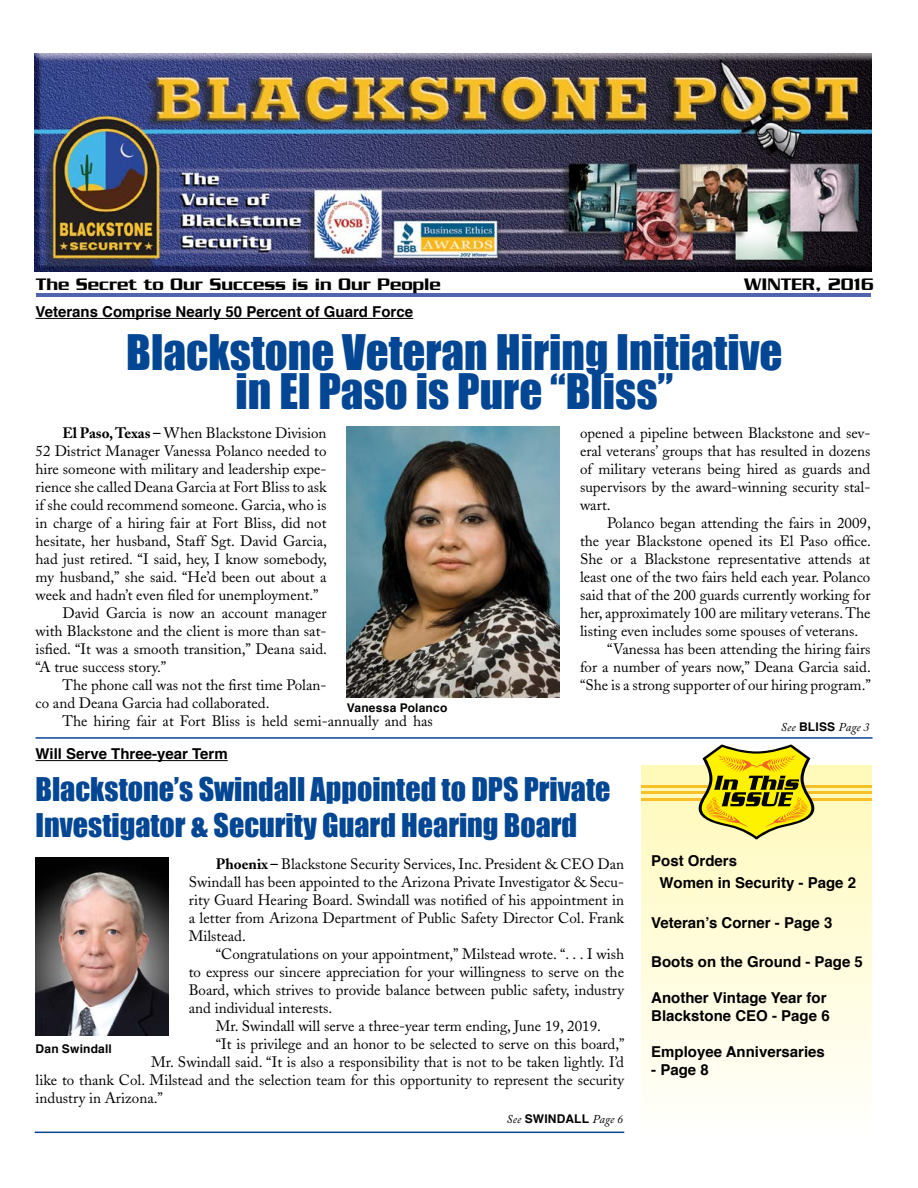
<style>
.page{position:relative;width:918px;height:1188px;background:#fff}
.page>*{position:absolute;margin:0;border:0;box-sizing:border-box;transform-origin:0 0}
.t1{font:45px/39px "Impact";color:#034694;text-align:center}
.t2{font:30px/36px "Impact";color:#034694}
.t3{font:500 18px "Serpentine";color:#000}
.t4{font:15px/18px "Adobe Caslon";color:#000;text-align:justify}
.t5{font:700 15px/21.6px "Helvetica";color:#000}
.t6{font:italic 12px "Adobe Caslon Pro";letter-spacing:.01em;color:#000}
.t7{font:700 12px "Helvetica";letter-spacing:.015em;color:#000}
.s1{font-weight:700}
.s2{font-family:"Helvetica";font-weight:700;font-style:normal}
</style>
<div class="page">
<div style="left:641px;top:765px;width:231px;height:368px;background:linear-gradient(to bottom,#fff9b8,#fffffc)"></div>
<img style="left:34px;top:53px;width:838px;height:219px">
<hr style="left:641px;top:785px;width:231px;height:3px;background:#f7c028">
<hr style="left:641px;top:791px;width:231px;height:3px;background:#f7c028">
<hr style="left:641px;top:798px;width:231px;height:3px;background:#f7c028">
<svg style="left:699px;top:744px;width:115px;height:95px"></svg>
<hr style="left:35px;top:1132px;width:589px;height:1px;background:#034694">
<hr style="left:36px;top:294px;width:834px;height:3px;background:#4f64ae">
<hr style="left:36px;top:318px;width:377px;height:1px;background:#000">
<hr style="left:36px;top:737px;width:837px;height:2px;background:#034694">
<img style="left:347px;top:427px;width:213px;height:271px">
<img style="left:36px;top:858px;width:132px;height:177px">
<hr style="left:36px;top:760px;width:192px;height:1px;background:#000">
<p class="t3" style="left:36px;top:274px;width:407px">The Secret to Our Success is in Our People</p>
<p class="t3" style="left:744px;top:274px;width:131px">WINTER, 2016</p>
<p class="t5" style="left:36px;top:301px;width:379px">Veterans Comprise Nearly 50 Percent of Guard Force</p>
<h1 class="t1" style="left:126px;top:332px;width:658px">Blackstone Veteran Hiring Initiative in El Paso is Pure “Bliss”</h1>
<p class="t4" style="left:63px;top:424px;width:266px"><span class="s1">El Paso, Texas –</span> When Blackstone Division</p>
<p class="t4" style="left:36px;top:442px;width:293px">52 District Manager Vanessa Polanco needed to</p>
<p class="t4" style="left:36px;top:460px;width:293px">hire someone with military and leadership expe-</p>
<p class="t4" style="left:36px;top:478px;width:293px">rience she called Deana Garcia at Fort Bliss to ask</p>
<p class="t4" style="left:36px;top:496px;width:293px">if she could recommend someone. Garcia, who is</p>
<p class="t4" style="left:36px;top:514px;width:292px">in charge of a hiring fair at Fort Bliss, did not</p>
<p class="t4" style="left:36px;top:532px;width:293px">hesitate, her husband, Staff Sgt. David Garcia,</p>
<p class="t4" style="left:36px;top:550px;width:293px">had just retired. “I said, hey, I know somebody,</p>
<p class="t4" style="left:36px;top:568px;width:293px">my husband,” she said. “He’d been out about a</p>
<p class="t4" style="left:36px;top:586px;width:285px">week and hadn’t even filed for unemployment.”</p>
<p class="t4" style="left:63px;top:604px;width:266px">David Garcia is now an account manager</p>
<p class="t4" style="left:36px;top:622px;width:292px">with Blackstone and the client is more than sat-</p>
<p class="t4" style="left:36px;top:640px;width:293px">isfied. “It was a smooth transition,” Deana said.</p>
<p class="t4" style="left:36px;top:658px;width:132px">“A true success story.”</p>
<p class="t4" style="left:63px;top:676px;width:266px">The phone call was not the first time Polan-</p>
<p class="t4" style="left:36px;top:694px;width:235px">co and Deana Garcia had collaborated.</p>
<p class="t4" style="left:63px;top:712px;width:372px">The hiring fair at Fort Bliss is held semi-annually and has</p>
<p class="t7" style="left:347px;top:698px;width:102px">Vanessa Polanco</p>
<p class="t4" style="left:580px;top:424px;width:292px">opened a pipeline between Blackstone and sev&shy;eral veterans’ groups that has resulted in dozens of military veterans being hired as guards and supervisors by the award-winning security stal&shy;wart.</p>
<p class="t4" style="left:607px;top:514px;width:265px">Polanco began attending the fairs in 2009,</p>
<p class="t4" style="left:580px;top:532px;width:292px">the year Blackstone opened its El Paso office.</p>
<p class="t4" style="left:580px;top:550px;width:292px">She or a Blackstone representative attends at</p>
<p class="t4" style="left:580px;top:568px;width:292px">least one of the two fairs held each year. Polanco</p>
<p class="t4" style="left:580px;top:586px;width:292px">said that of the 200 guards currently working for</p>
<p class="t4" style="left:580px;top:604px;width:292px">her, approximately 100 are military veterans. The</p>
<p class="t4" style="left:580px;top:622px;width:280px">listing even includes some spouses of veterans.</p>
<p class="t4" style="left:607px;top:640px;width:265px">“Vanessa has been attending the hiring fairs</p>
<p class="t4" style="left:580px;top:658px;width:292px">for a number of years now,” Deana Garcia said.</p>
<p class="t4" style="left:580px;top:676px;width:292px">“She is a strong supporter of our hiring program.”</p>
<p class="t6" style="left:781px;top:719px;width:90px">See <span class="s2">BLISS</span> Page 3</p>
<p class="t5" style="left:36px;top:744px;width:194px">Will Serve Three-year Term</p>
<h2 class="t2" style="left:36px;top:771px;width:577px">Blackstone’s Swindall Appointed to DPS Private<br>Investigator &amp; Security Guard Hearing Board</h2>
<p class="t4" style="left:189px;top:855px;width:437px;text-indent:27px"><span class="s1">Phoenix –</span> Blackstone Security Services, Inc. President &amp; CEO Dan Swindall has been appointed to the Arizona Private Investigator &amp; Secu&shy;rity Guard Hearing Board. Swindall was notified of his appointment in a letter from Arizona Department of Public Safety Director Col. Frank Milstead.</p>
<p class="t4" style="left:216px;top:945px;width:410px">“Congratulations on your appointment,” Milstead wrote. “. . . I wish</p>
<p class="t4" style="left:189px;top:963px;width:437px">to express our sincere appreciation for your willingness to serve on the</p>
<p class="t4" style="left:189px;top:981px;width:437px">Board, which strives to provide balance between public safety, industry</p>
<p class="t4" style="left:189px;top:999px;width:145px">and individual interests.</p>
<p class="t4" style="left:216px;top:1017px;width:387px">Mr. Swindall will serve a three-year term ending, June 19, 2019.</p>
<p class="t4" style="left:216px;top:1035px;width:410px">“It is privilege and an honor to be selected to serve on this board,”</p>
<p class="t4" style="left:151px;top:1053px;width:474px">Mr. Swindall said. “It is also a responsibility that is not to be taken lightly. I’d</p>
<p class="t4" style="left:36px;top:1071px;width:590px">like to thank Col. Milstead and the selection team for this opportunity to represent the security</p>
<p class="t4" style="left:36px;top:1089px;width:129px">industry in Arizona.”</p>
<p class="t7" style="left:36px;top:1039px;width:78px">Dan Swindall</p>
<p class="t6" style="left:507px;top:1112px;width:118px">See <span class="s2">SWINDALL</span> Page 6</p>
<p class="t5" style="left:660px;top:850px;width:198px;text-indent:-8px">Post Orders<br>Women in Security - Page 2</p>
<p class="t5" style="left:651px;top:912px;width:183px">Veteran’s Corner - Page 3</p>
<p class="t5" style="left:651px;top:951px;width:213px">Boots on the Ground - Page 5</p>
<p class="t5" style="left:651px;top:989px;width:180px;line-height:18px">Another Vintage Year for<br>Blackstone CEO - Page 6</p>
<p class="t5" style="left:651px;top:1041px;width:175px">Employee Anniversaries</p>
<p class="t5" style="left:651px;top:1059px;width:59px">- Page 8</p>
</div>
